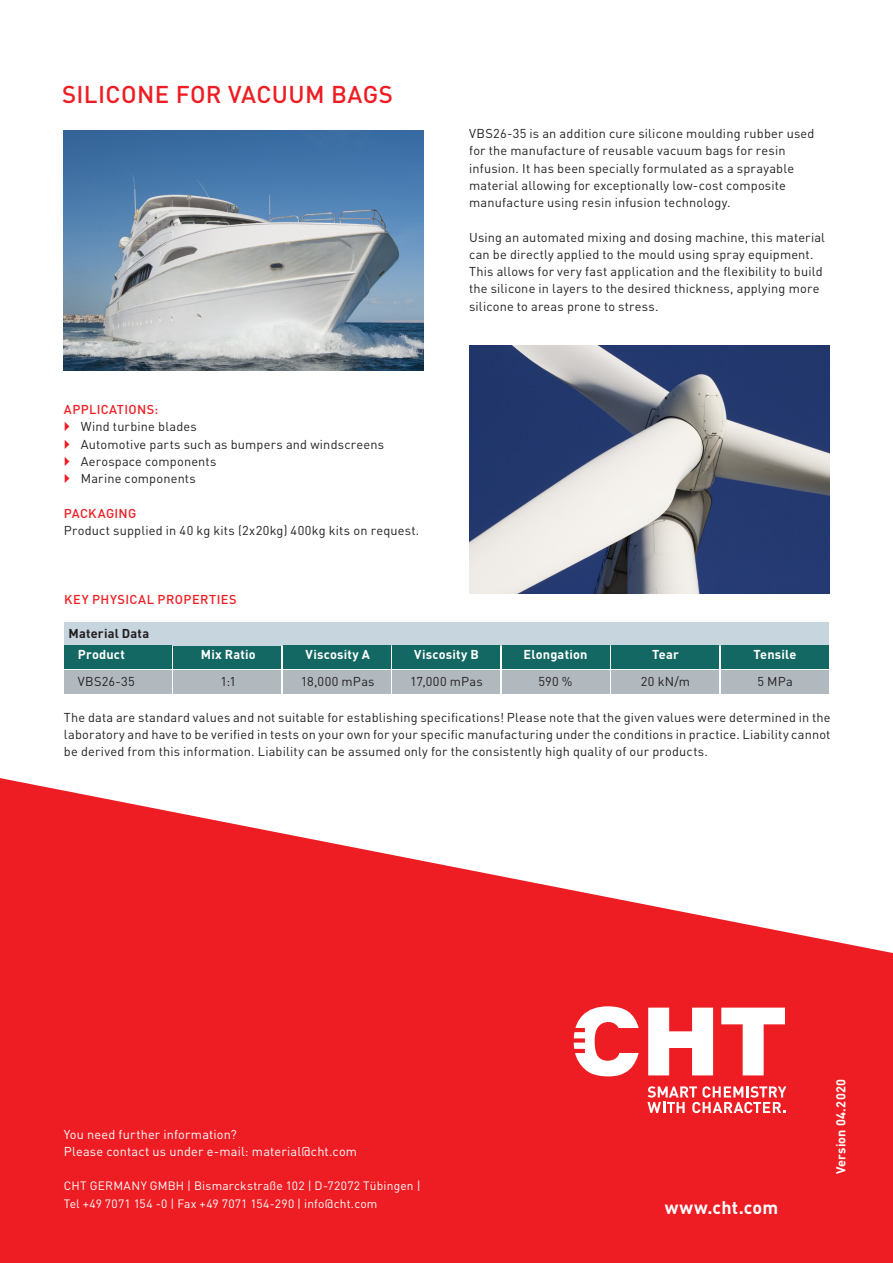
<style>
.page{position:relative;width:893px;height:1263px;background:#fff}
.page>*{position:absolute;margin:0;border:0;box-sizing:border-box;transform-origin:0 0}
.Head_rot_16pt{font:500 24px "DIN Pro";letter-spacing:.015em;color:#ee1d23}
._12_14pt_reg_versal{font:700 18px "DIN Pro";letter-spacing:.01em;color:#fff}
.Copy_8_5{font:12.75px/17.2px "DIN Pro";letter-spacing:.015em;color:#231f20}
.Copy_8_5-2{font:700 12.75px "DIN Pro";letter-spacing:.015em;color:#fff}
.Copy_8_5-3{font:12.75px "DIN Pro";letter-spacing:.015em;color:#fff}
.Copy_8_5-4{font:500 12.75px "DIN Pro";letter-spacing:.025em;color:#ee1d23}
.Headline_Copy_rot{font:500 12.75px "DIN Pro";letter-spacing:.04em;color:#ee1d23}
.Copy_8_5-5{font:700 12.75px "DIN Pro";letter-spacing:.015em;color:#231f20}
.Copy_8_5-6{font:12px/17.2px "DIN Pro";letter-spacing:.015em;color:#fff}
</style>
<div class="page">
<svg style="left:0;top:778px;width:893px;height:485px;fill:#ee1d23"></svg>
<svg style="left:648px;top:1007px;width:65px;height:68px"></svg>
<svg style="left:721px;top:1007px;width:64px;height:68px"></svg>
<svg style="left:647px;top:1086px;width:139px;height:27px"></svg>
<svg style="left:574px;top:1006px;width:65px;height:70px"></svg>
<img style="left:64px;top:131px;width:360px;height:239px">
<img style="left:469px;top:345px;width:360px;height:248px">
<div style="left:174px;top:645px;width:107px;height:23px;background:#146863"></div>
<div style="left:174px;top:670px;width:107px;height:23px;background:#b1b9bf"></div>
<div style="left:64px;top:670px;width:107px;height:23px;background:#b1b9bf"></div>
<div style="left:64px;top:622px;width:764px;height:23px;background:#c6d5de"></div>
<div style="left:64px;top:645px;width:107px;height:23px;background:#146863"></div>
<div style="left:283px;top:645px;width:107px;height:23px;background:#146863"></div>
<div style="left:283px;top:670px;width:107px;height:23px;background:#b1b9bf"></div>
<div style="left:393px;top:645px;width:107px;height:23px;background:#146863"></div>
<div style="left:393px;top:670px;width:107px;height:23px;background:#b1b9bf"></div>
<div style="left:502px;top:645px;width:107px;height:23px;background:#146863"></div>
<div style="left:502px;top:670px;width:107px;height:23px;background:#b1b9bf"></div>
<div style="left:721px;top:645px;width:107px;height:23px;background:#146863"></div>
<div style="left:721px;top:670px;width:107px;height:23px;background:#b1b9bf"></div>
<div style="left:612px;top:645px;width:107px;height:23px;background:#146863"></div>
<div style="left:612px;top:670px;width:107px;height:23px;background:#b1b9bf"></div>
<p class="Head_rot_16pt" style="left:62px;top:78px;width:332px">SILICONE FOR VACUUM BAGS</p>
<p class="Copy_8_5-4" style="left:64px;top:401px;width:96px">APPLICATIONS:</p>
<p class="Copy_8_5" style="left:81px;top:417px;width:118px">Wind turbine blades</p>
<p class="Copy_8_5" style="left:81px;top:435px;width:305px">Automotive parts such as bumpers and windscreens</p>
<p class="Copy_8_5" style="left:81px;top:452px;width:137px">Aerospace components</p>
<p class="Copy_8_5" style="left:81px;top:469px;width:117px">Marine components</p>
<p class="Copy_8_5-4" style="left:64px;top:504px;width:74px">PACKAGING</p>
<p class="Copy_8_5" style="left:64px;top:521px;width:357px">Product supplied in 40 kg kits (2x20kg) 400kg kits on request.</p>
<p class="Headline_Copy_rot" style="left:64px;top:590px;width:174px">KEY PHYSICAL PROPERTIES</p>
<p class="Copy_8_5" style="left:469px;top:124px;width:347px">VBS26-35 is an addition cure silicone moulding rubber used for the manufacture of reusable vacuum bags for resin infusion. It has been specially formulated as a sprayable material allowing for exceptionally low-cost composite manufacture using resin infusion technology.</p>
<p class="Copy_8_5" style="left:469px;top:228px;width:357px">Using an automated mixing and dosing machine, this material can be directly applied to the mould using spray equipment.<br>This allows for very fast application and the flexibility to build the silicone in layers to the desired thickness, applying more silicone to areas prone to stress.</p>
<p class="Copy_8_5-5" style="left:69px;top:625px;width:82px">Material Data</p>
<p class="Copy_8_5" style="left:78px;top:672px;width:59px">VBS26-35</p>
<p class="Copy_8_5" style="left:220px;top:672px;width:17px">1:1</p>
<p class="Copy_8_5" style="left:301px;top:672px;width:75px">18,000 mPas</p>
<p class="Copy_8_5" style="left:410px;top:672px;width:74px">17,000 mPas</p>
<p class="Copy_8_5" style="left:538px;top:672px;width:36px">590 %</p>
<p class="Copy_8_5" style="left:641px;top:672px;width:51px">20 kN/m</p>
<p class="Copy_8_5" style="left:757px;top:672px;width:37px">5 MPa</p>
<p class="Copy_8_5" style="left:64px;top:708px;width:768px;text-align:justify">The data are standard values and not suitable for establishing specifications! Please note that the given values were determined in the laboratory and have to be verified in tests on your own for your specific manufacturing under the conditions in practice. Liability cannot be derived from this information. Liability can be assumed only for the consistently high quality of our products.</p>
<p class="Copy_8_5-2" style="left:78px;top:646px;width:49px">Product</p>
<p class="Copy_8_5-2" style="left:201px;top:646px;width:56px">Mix Ratio</p>
<p class="Copy_8_5-2" style="left:306px;top:646px;width:66px">Viscosity A</p>
<p class="Copy_8_5-2" style="left:414px;top:646px;width:66px">Viscosity B</p>
<p class="Copy_8_5-2" style="left:523px;top:646px;width:65px">Elongation</p>
<p class="Copy_8_5-2" style="left:652px;top:646px;width:28px">Tear</p>
<p class="Copy_8_5-2" style="left:754px;top:646px;width:44px">Tensile</p>
<p class="Copy_8_5-3" style="left:64px;top:1125px;width:175px">You need further information?</p>
<p class="Copy_8_5-3" style="left:64px;top:1142px;width:295px">Please contact us under e-mail: material@cht.com</p>
<p class="Copy_8_5-6" style="left:64px;top:1177px;width:358px">CHT GERMANY GMBH | Bismarckstraße 102 | D-72072 Tübingen |<br>Tel +49 7071 154 -0 | Fax +49 7071 154-290 | info@cht.com</p>
<p class="_12_14pt_reg_versal" style="left:665px;top:1195px;width:115px">www.cht.com</p>
<p class="Copy_8_5-2" style="left:832px;top:1174px;width:97px;rotate:-90deg">Version 04.2020</p>
</div>
